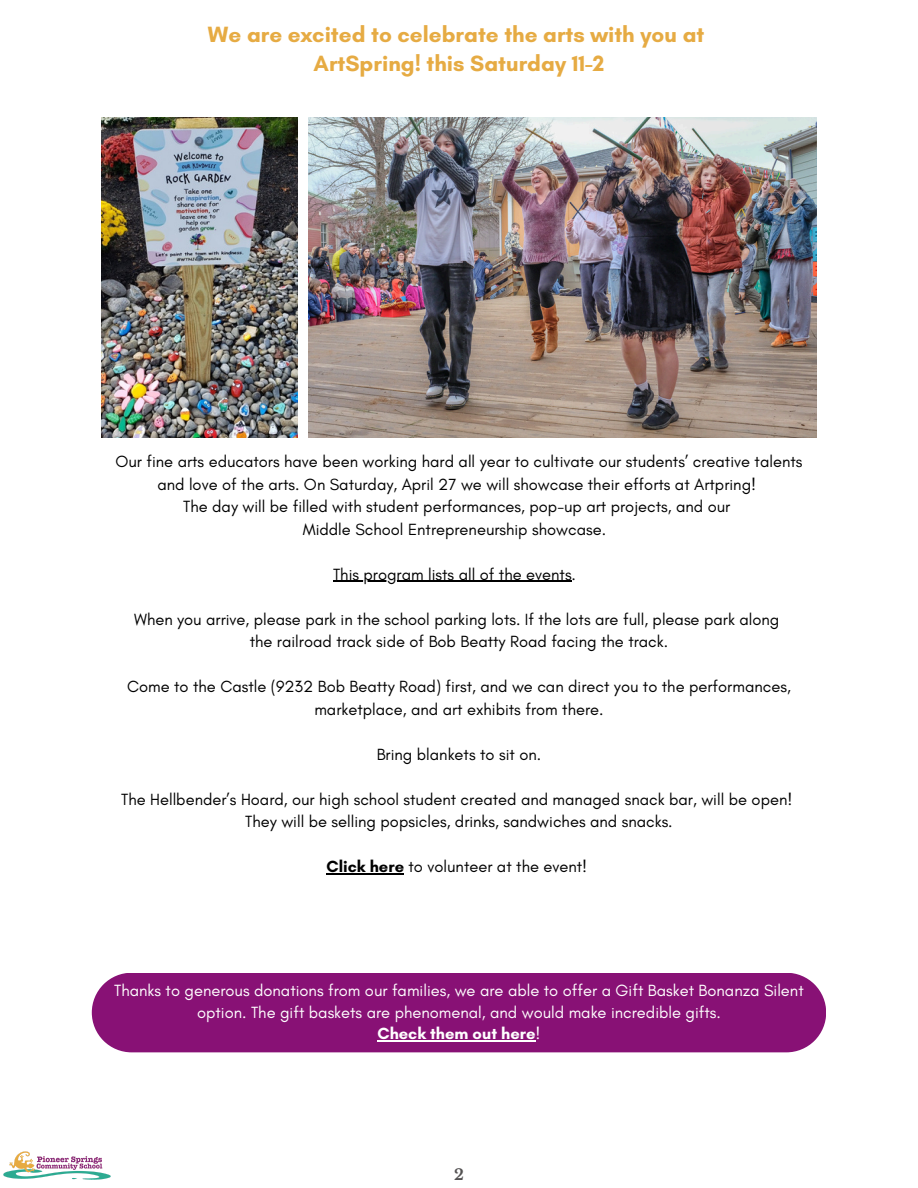
<style>
.page{position:relative;width:918px;height:1188px;background:#fff}
.page>*{position:absolute;margin:0;border:0;box-sizing:border-box;transform-origin:0 0}
.t1{font:700 22.5px/29.2px "Glacial Indifference";color:#e6ab43;text-align:center}
.t2{font:16.5px/22.5px "Glacial Indifference";color:#000;text-align:center}
.t3{font:16.5px/21.3px "Glacial Indifference";color:#fff;text-align:center}
.t4{font:700 16.5px "Glacial Indifference";color:#fff}
.t5{font:700 15px "Libre Baskerville";color:#535152}
.s1{font-weight:700}
.s2{font-weight:400}
</style>
<div class="page">
<img style="left:3px;top:1151px;width:108px;height:29px">
<img style="left:308px;top:118px;width:509px;height:319px">
<img style="left:101px;top:118px;width:196px;height:319px">
<hr style="left:333px;top:581px;width:239px;height:1px;background:#000">
<hr style="left:327px;top:873px;width:77px;height:1px;background:#000">
<div style="left:92px;top:973px;width:734px;height:79px;background:#881175"></div>
<hr style="left:377px;top:1040px;width:159px;height:1px;background:#fff">
<p class="t1" style="left:208px;top:20px;width:498px">We are excited to celebrate the arts with you at<br>ArtSpring! this Saturday 11-2</p>
<p class="t2" style="left:115px;top:450px;width:688px">Our fine arts educators have been working hard all year to cultivate our students’ creative talents and love of the arts. On Saturday, April 27 we will showcase their efforts at Artpring!</p>
<p class="t2" style="left:183px;top:495px;width:549px">The day will be filled with student performances, pop-up art projects, and our</p>
<p class="t2" style="left:303px;top:518px;width:305px">Middle School Entrepreneurship showcase.</p>
<p class="t2" style="left:333px;top:563px;width:245px">This program lists all of the events.</p>
<p class="t2" style="left:134px;top:608px;width:647px">When you arrive, please park in the school parking lots. If the lots are full, please park along</p>
<p class="t2" style="left:250px;top:630px;width:420px">the railroad track side of Bob Beatty Road facing the track.</p>
<p class="t2" style="left:127px;top:675px;width:665px">Come to the Castle (9232 Bob Beatty Road) first, and we can direct you to the performances, marketplace, and art exhibits from there.</p>
<p class="t2" style="left:377px;top:743px;width:166px">Bring blankets to sit on.</p>
<p class="t2" style="left:121px;top:788px;width:673px">The Hellbender’s Hoard, our high school student created and managed snack bar, will be open!</p>
<p class="t2" style="left:245px;top:810px;width:429px">They will be selling popsicles, drinks, sandwiches and snacks.</p>
<p class="t2" style="left:327px;top:855px;width:262px"><span class="s1">Click here</span> to volunteer at the event!</p>
<p class="t3" style="left:114px;top:980px;width:691px">Thanks to generous donations from our families, we are able to offer a Gift Basket Bonanza Silent option. The gift baskets are phenomenal, and would make incredible gifts.</p>
<p class="t4" style="left:377px;top:1023px;width:165px">Check them out here<span class="s2">!</span></p>
<p class="t5" style="left:454px;top:1166px;width:11px">2</p>
</div>
